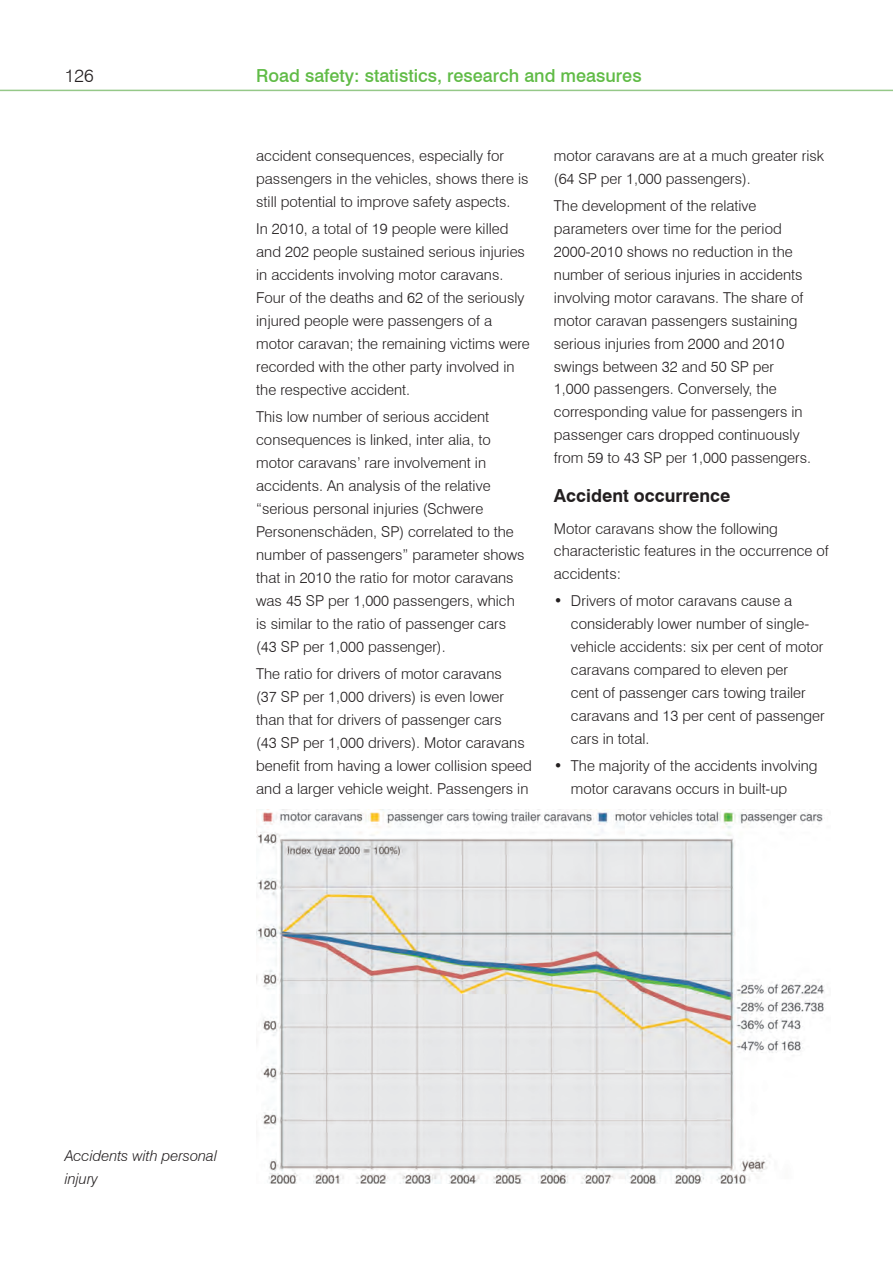
<style>
.page{position:relative;width:893px;height:1264px;background:#fff}
.page>*{position:absolute;margin:0;border:0;box-sizing:border-box;transform-origin:0 0}
.t1{font:500 18px "Swiss 721 BT";color:#60bb46}
.Titel-3{font:700 18px "Swiss 721 BT";color:#231f20}
.t2{font:300 18px "Swiss 721 BT";color:#231f20}
.Text{font:300 15px/23px "Swiss 721 BT";color:#231f20}
.Aufzählung{font:300 15px/22.8px "Swiss 721 BT";color:#231f20}
.t3{font:italic 300 15px/22.5px "Swiss 721 BT";color:#231f20}
</style>
<div class="page">
<hr style="left:0;top:90px;width:893px;height:1px;background:#95c888">
<img style="left:256px;top:809px;width:569px;height:374px">
<p class="t2" style="left:65px;top:65px;width:30px">126</p>
<p class="t1" style="left:256px;top:65px;width:387px">Road safety: statistics, research and measures</p>
<p class="Text" style="left:256px;top:144px;width:274px">accident consequences, especially for passengers in the vehicles, shows there is still potential to improve safety aspects.</p>
<p class="Text" style="left:256px;top:217px;width:275px">In 2010, a total of 19 people were killed and 202 people sustained serious injuries in accidents involving motor caravans.<br>Four of the deaths and 62 of the seriously injured people were passengers of a motor caravan; the remaining victims were recorded with the other party involved in the respective accident.</p>
<p class="Text" style="left:256px;top:405px;width:270px">This low number of serious accident consequences is linked, inter alia, to motor caravans’ rare involvement in accidents. An analysis of the relative “serious personal injuries (Schwere Personenschäden, SP) correlated to the number of passengers” parameter shows that in 2010 the ratio for motor caravans was 45 SP per 1,000 passengers, which is similar to the ratio of passenger cars (43 SP per 1,000 passenger).</p>
<p class="Text" style="left:256px;top:662px;width:277px">The ratio for drivers of motor caravans<br>(37 SP per 1,000 drivers) is even lower than that for drivers of passenger cars<br>(43 SP per 1,000 drivers). Motor caravans benefit from having a lower collision speed and a larger vehicle weight. Passengers in</p>
<p class="Text" style="left:554px;top:144px;width:272px">motor caravans are at a much greater risk (64 SP per 1,000 passengers).</p>
<p class="Text" style="left:554px;top:194px;width:259px">The development of the relative parameters over time for the period 2000-2010 shows no reduction in the number of serious injuries in accidents involving motor caravans. The share of motor caravan passengers sustaining serious injuries from 2000 and 2010 swings between 32 and 50 SP per 1,000 passengers. Conversely, the corresponding value for passengers in passenger cars dropped continuously from 59 to 43 SP per 1,000 passengers.</p>
<p class="Titel-3" style="left:554px;top:484px;width:178px">Accident occurrence</p>
<p class="Text" style="left:554px;top:516px;width:276px">Motor caravans show the following characteristic features in the occurrence of accidents:</p>
<p class="Aufzählung" style="left:571px;top:589px;width:255px;text-indent:-17px">• Drivers of motor caravans cause a considerably lower number of single&shy;vehicle accidents: six per cent of motor caravans compared to eleven per<br>cent of passenger cars towing trailer caravans and 13 per cent of passenger cars in total.</p>
<p class="Aufzählung" style="left:571px;top:754px;width:248px;text-indent:-17px">• The majority of the accidents involving motor caravans occurs in built-up</p>
<p class="t3" style="left:65px;top:1144px;width:154px">Accidents with personal injury</p>
</div>
